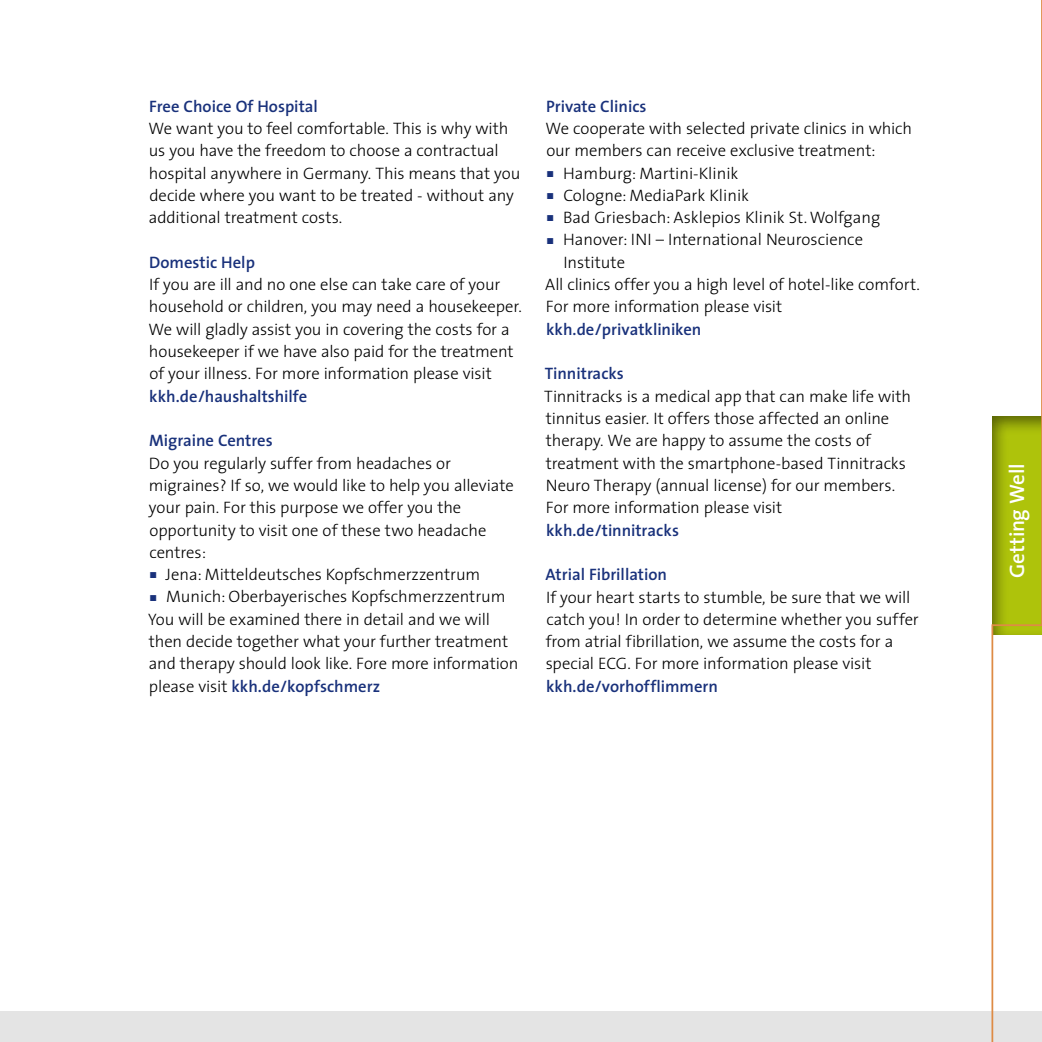
<style>
.page{position:relative;width:1042px;height:1042px;background:#fff}
.page>*{position:absolute;margin:0;border:0;box-sizing:border-box;transform-origin:0 0}
.t1{font:600 21px "The Sans";letter-spacing:-.015em;color:#fff}
.t2{font:300 16.62px/22.2px "The Sans";letter-spacing:-.005em;color:#000}
.t3{font:600 16.62px "The Sans";color:#19317b}
.s1{font-family:"The Sans Light Expert";font-weight:400;font-size:8.75px;color:#19317b}
.s2{font-weight:600;color:#19317b}
</style>
<div class="page">
<div style="left:0;top:1011px;width:1042px;height:31px;background:#e4e4e4"></div>
<div style="left:992px;top:414px;width:50px;height:221px;background:#000;opacity:.5"></div>
<hr style="left:992px;top:624px;width:50px;height:2px;background:#de8b45">
<hr style="left:991px;top:624px;width:2px;height:418px;background:#de8b45">
<hr style="left:1041px;top:0;width:1px;height:626px;background:#de8b45">
<p class="t3" style="left:149px;top:92px;width:170px">Free Choice Of Hospital</p>
<p class="t2" style="left:148px;top:117px;width:373px">We want you to feel comfortable. This is why with us you have the freedom to choose a contractual hospital anywhere in Germany. This means that you decide where you want to be treated - without any additional treatment costs.</p>
<p class="t3" style="left:149px;top:248px;width:107px">Domestic Help</p>
<p class="t2" style="left:148px;top:273px;width:375px">If you are ill and no one else can take care of your household or children, you may need a housekeeper.<br>We will gladly assist you in covering the costs for a housekeeper if we have also paid for the treatment of your illness. For more information please visit</p>
<p class="t3" style="left:149px;top:382px;width:160px">kkh.de/haushaltshilfe</p>
<p class="t3" style="left:149px;top:427px;width:125px">Migraine Centres</p>
<p class="t2" style="left:148px;top:451px;width:372px">Do you regularly suffer from headaches or migraines? If so, we would like to help you alleviate your pain. For this purpose we offer you the opportunity to visit one of these two headache centres:<br><span class="s1">ó</span> Jena: Mitteldeutsches Kopfschmerzzentrum<br><span class="s1">ó</span> Munich: Oberbayerisches Kopfschmerzzentrum You will be examined there in detail and we will then decide together what your further treatment and therapy should look like. Fore more information please visit <span class="s2">kkh.de/kopfschmerz</span></p>
<p class="t3" style="left:546px;top:92px;width:102px">Private Clinics</p>
<p class="t2" style="left:545px;top:117px;width:368px">We cooperate with selected private clinics in which</p>
<p class="t2" style="left:546px;top:139px;width:331px">our members can receive exclusive treatment:</p>
<p class="t2" style="left:546px;top:161px;width:194px"><span class="s1">ó</span> Hamburg: Martini-Klinik</p>
<p class="t2" style="left:546px;top:184px;width:204px"><span class="s1">ó</span> Cologne: MediaPark Klinik</p>
<p class="t2" style="left:546px;top:206px;width:335px"><span class="s1">ó</span> Bad Griesbach: Asklepios Klinik St. Wolfgang</p>
<p class="t2" style="left:546px;top:228px;width:318px"><span class="s1">ó</span> Hanover: INI – International Neuroscience</p>
<p class="t2" style="left:563px;top:250px;width:63px">Institute</p>
<p class="t2" style="left:545px;top:273px;width:376px">All clinics offer you a high level of hotel-like comfort.</p>
<p class="t2" style="left:546px;top:295px;width:238px">For more information please visit</p>
<p class="t3" style="left:546px;top:315px;width:157px">kkh.de/privatkliniken</p>
<p class="t3" style="left:545px;top:360px;width:80px">Tinnitracks</p>
<p class="t2" style="left:544px;top:384px;width:368px">Tinnitracks is a medical app that can make life with tinnitus easier. It offers those affected an online therapy. We are happy to assume the costs of treatment with the smartphone-based Tinnitracks Neuro Therapy (annual license) for our members.<br>For more information please visit</p>
<p class="t3" style="left:546px;top:516px;width:134px">kkh.de/tinnitracks</p>
<p class="t3" style="left:545px;top:561px;width:123px">Atrial Fibrillation</p>
<p class="t2" style="left:546px;top:585px;width:374px">If your heart starts to stumble, be sure that we will catch you! In order to determine whether you suffer from atrial fibrillation, we assume the costs for a special ECG. For more information please visit</p>
<p class="t3" style="left:546px;top:672px;width:173px">kkh.de/vorhofflimmern</p>
<p class="t1" style="left:999px;top:578px;width:116px;rotate:-90deg">Getting Well</p>
</div>
